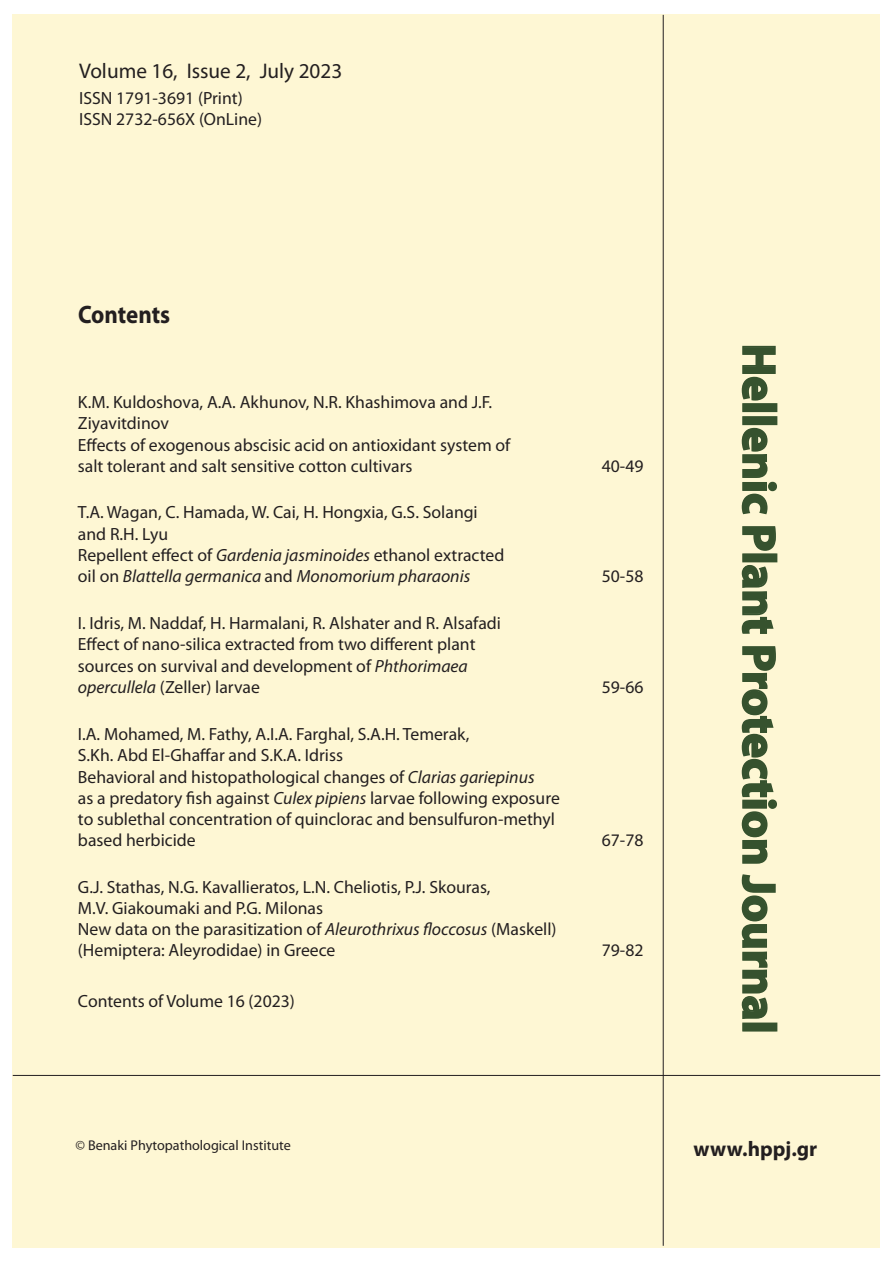
<style>
.page{position:relative;width:893px;height:1263px;background:#fff}
.page>*{position:absolute;margin:0;border:0;box-sizing:border-box;transform-origin:0 0}
.t1{font:700 46.95px "Myriad Pro";color:#36522e}
.t2{font:700 25.35px "Myriad Pro";letter-spacing:-.005em;color:#231f20;scale:.91 1}
.t3{font:21.15px "Myriad Pro";color:#231f20}
.t4{font:700 21.15px "Myriad Pro";color:#231f20}
.t5{font:17.7px/21.1px "Myriad Pro";color:#231f20}
.t6{font:14.1px "Myriad Pro";color:#231f20}
.s1{font-style:italic}
</style>
<div class="page">
<div style="left:13px;top:15px;width:867px;height:1233px;background:#fef7d4"></div>
<hr style="left:663px;top:15px;width:1px;height:1231px;background:#231f20">
<hr style="left:13px;top:1075px;width:867px;height:1px;background:#231f20">
<p class="t3" style="left:79px;top:63px;width:265px">Volume 16, Issue 2, July 2023</p>
<p class="t5" style="left:79px;top:89px;width:184px">ISSN 1791-3691 (Print)<br>ISSN 2732-656X (OnLine)</p>
<p class="t2" style="left:78px;top:305px;width:103px">Contents</p>
<p class="t5" style="left:78px;top:393px;width:434px">K.M. Kuldoshova, A.A. Akhunov, N.R. Khashimova and J.F.<br>Ziyavitdinov<br>Effects of exogenous abscisic acid on antioxidant system of salt tolerant and salt sensitive cotton cultivars</p>
<p class="t5" style="left:78px;top:503px;width:428px">T.A. Wagan, C. Hamada, W. Cai, H. Hongxia, G.S. Solangi and R.H. Lyu<br>Repellent effect of <span class="s1">Gardenia jasminoides</span> ethanol extracted oil on <span class="s1">Blattella germanica</span> and <span class="s1">Monomorium pharaonis</span></p>
<p class="t5" style="left:78px;top:614px;width:425px">I. Idris, M. Naddaf, H. Harmalani, R. Alshater and R. Alsafadi Effect of nano-silica extracted from two different plant sources on survival and development of <span class="s1">Phthorimaea opercullela</span> (Zeller) larvae</p>
<p class="t5" style="left:78px;top:725px;width:483px">I.A. Mohamed, M. Fathy, A.I.A. Farghal, S.A.H. Temerak,<br>S.Kh. Abd El-Ghaffar and S.K.A. Idriss<br>Behavioral and histopathological changes of <span class="s1">Clarias gariepinus<br></span>as a predatory fish against <span class="s1">Culex pipiens</span> larvae following exposure to sublethal concentration of quinclorac and bensulfuron-methyl based herbicide</p>
<p class="t5" style="left:78px;top:878px;width:480px">G.J. Stathas, N.G. Kavallieratos, L.N. Cheliotis, P.J. Skouras,<br>M.V. Giakoumaki and P.G. Milonas<br>New data on the parasitization of <span class="s1">Aleurothrixus floccosus</span> (Maskell) (Hemiptera: Aleyrodidae) in Greece</p>
<p class="t5" style="left:78px;top:992px;width:218px">Contents of Volume 16 (2023)</p>
<p class="t5" style="left:602px;top:457px;width:43px">40-49</p>
<p class="t5" style="left:602px;top:567px;width:43px">50-58</p>
<p class="t5" style="left:602px;top:678px;width:43px">59-66</p>
<p class="t5" style="left:602px;top:831px;width:43px">67-78</p>
<p class="t5" style="left:602px;top:941px;width:43px">79-82</p>
<p class="t6" style="left:75px;top:1140px;width:217px">© Benaki Phytopathological Institute</p>
<p class="t1" style="left:776px;top:344px;width:691px;rotate:90deg">Hellenic Plant Protection Journal</p>
<p class="t4" style="left:693px;top:1141px;width:125px">www.hppj.gr</p>
</div>
